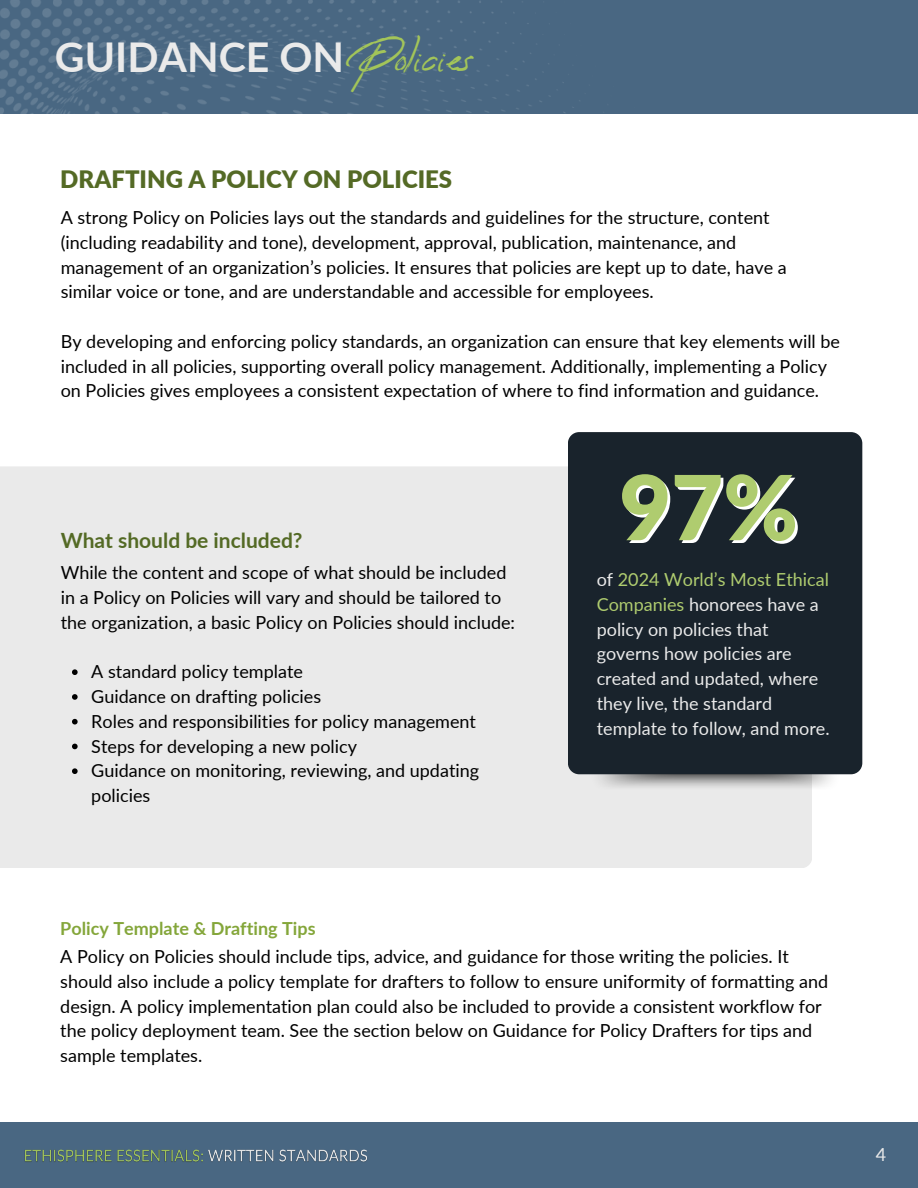
<style>
.page{position:relative;width:918px;height:1188px;background:#fff}
.page>*{position:absolute;margin:0;border:0;box-sizing:border-box;transform-origin:0 0}
.t1{font:900 89.55px "Lato";color:#fff}
.t2{font:700 41.1px "Lato";color:#eaeaea}
.t3{font:32.85px "Reey";color:#a3c559}
.t4{font:900 24px "Lato";color:#546a25}
.t5{font:700 21px "Lato";color:#546a25}
.t6{font:18px/24.8px "Lato";color:#000}
.t7{font:18px/24.8px "Lato";color:#eaeaea}
.t8{font:700 18px "Lato";color:#84a63a}
.s1{color:#afcc6f}
</style>
<div class="page">
<div style="left:0;top:0;width:918px;height:113px;background:#496782"></div>
<img style="left:0;top:1px;width:580px;height:112px">
<div style="left:0;top:1123px;width:918px;height:65px;background:#496782"></div>
<img style="left:24px;top:1149px;width:343px;height:13px">
<div style="left:0;top:466px;width:812px;height:402px;background:#eaeaea"></div>
<svg style="left:72px;top:669px;width:6px;height:6px"></svg>
<svg style="left:72px;top:694px;width:6px;height:6px"></svg>
<svg style="left:72px;top:719px;width:6px;height:6px"></svg>
<svg style="left:72px;top:744px;width:6px;height:5px"></svg>
<svg style="left:72px;top:768px;width:6px;height:6px"></svg>
<div style="left:568px;top:432px;width:294px;height:342px;background:#19232c;border-radius:11px"></div>
<img style="left:589px;top:774px;width:252px;height:16px">
<p class="t2" style="left:55px;top:31px;width:291px">GUIDANCE ON</p>
<h2 class="t3" style="left:355px;top:39px;width:119px">Policies</h2>
<h4 class="t4" style="left:60px;top:164px;width:393px">DRAFTING A POLICY ON POLICIES</h4>
<p class="t6" style="left:61px;top:205px;width:727px">A strong Policy on Policies lays out the standards and guidelines for the structure, content (including readability and tone), development, approval, publication, maintenance, and management of an organization’s policies. It ensures that policies are kept up to date, have a similar voice or tone, and are understandable and accessible for employees.</p>
<p class="t6" style="left:61px;top:328px;width:781px">By developing and enforcing policy standards, an organization can ensure that key elements will be included in all policies, supporting overall policy management. Additionally, implementing a Policy on Policies gives employees a consistent expectation of where to find information and guidance.</p>
<p class="t5" style="left:61px;top:527px;width:243px">What should be included?</p>
<h1 class="t6" style="left:61px;top:560px;width:456px">While the content and scope of what should be included in a Policy on Policies will vary and should be tailored to the organization, a basic Policy on Policies should include:</h1>
<p class="t6" style="left:91px;top:659px;width:213px">A standard policy template</p>
<h5 class="t6" style="left:91px;top:684px;width:231px">Guidance on drafting policies</h5>
<p class="t6" style="left:91px;top:709px;width:386px">Roles and responsibilities for policy management</p>
<p class="t6" style="left:91px;top:733px;width:267px">Steps for developing a new policy</p>
<p class="t6" style="left:91px;top:758px;width:389px">Guidance on monitoring, reviewing, and updating policies</p>
<h1 class="t1" style="left:622px;top:455px;width:180px">97%</h1>
<h6 class="t7" style="left:597px;top:567px;width:234px">of <span class="s1">2024 World’s Most Ethical<br>Companies</span> honorees have a policy on policies that governs how policies are created and updated, where they live, the standard template to follow, and more.</h6>
<p class="t8" style="left:60px;top:917px;width:257px">Policy Template &amp; Drafting Tips</p>
<p class="t6" style="left:60px;top:944px;width:769px">A Policy on Policies should include tips, advice, and guidance for those writing the policies. It should also include a policy template for drafters to follow to ensure uniformity of formatting and design. A policy implementation plan could also be included to provide a consistent workflow for the policy deployment team. See the section below on Guidance for Policy Drafters for tips and sample templates.</p>
<h3 class="t7" style="left:876px;top:1142px;width:12px">4</h3>
</div>
